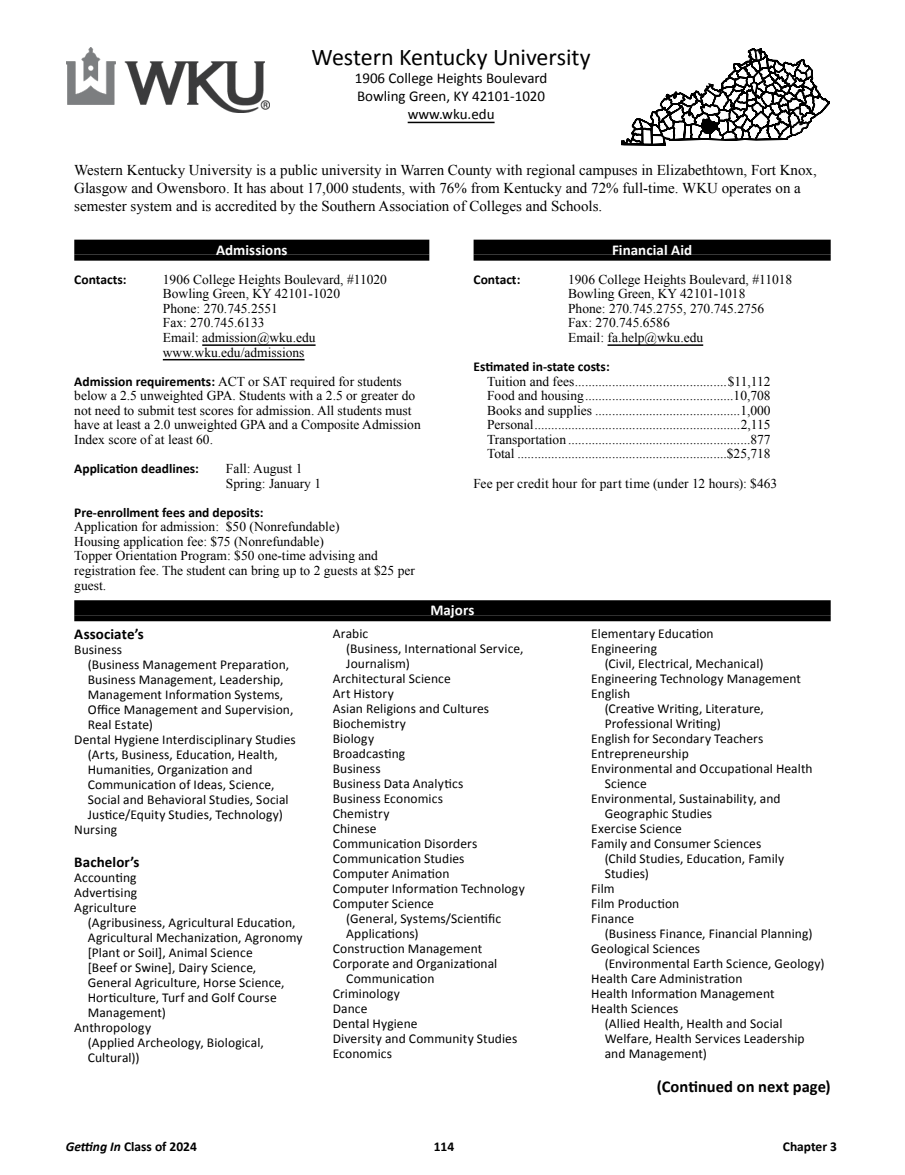
<style>
.page{position:relative;width:905px;height:1175px;background:#fff}
.page>*{position:absolute;margin:0;border:0;box-sizing:border-box;transform-origin:0 0}
.t1{font:24px "Calibri";letter-spacing:-.01em;color:#000}
.t2{font:700 16.5px "Calibri";color:#000}
.t3{font:15px/18px "Times New Roman";color:#000}
.t4{font:15px/18px "Calibri";color:#000;text-align:center}
.t5{font:700 15px "Calibri";letter-spacing:.005em;color:#fff}
.t6{font:700 15px "Calibri";letter-spacing:.005em;color:#000}
.t7{font:13.5px/15px "Calibri";letter-spacing:.005em;color:#000}
.t8{font:13.5px/14.5px "Times New Roman";color:#000}
.t9{font:700 13.5px "Calibri";color:#000}
.s1{font-family:"Calibri";font-weight:700}
.s2{font-style:italic}
</style>
<div class="page">
<div style="left:74px;top:240px;width:355px;height:15px;background:#000"></div>
<div style="left:74px;top:255px;width:355px;height:6px;background:#000"></div>
<hr style="left:202px;top:344px;width:113px;height:2px;background:#000">
<hr style="left:163px;top:359px;width:141px;height:1px;background:#000">
<hr style="left:407px;top:122px;width:87px;height:1px;background:#000">
<div style="left:473px;top:240px;width:357px;height:15px;background:#000"></div>
<div style="left:473px;top:255px;width:357px;height:6px;background:#000"></div>
<hr style="left:607px;top:344px;width:96px;height:2px;background:#000">
<svg style="left:621px;top:49px;width:208px;height:96px"></svg>
<img style="left:67px;top:47px;width:202px;height:66px">
<div style="left:74px;top:600px;width:756px;height:15px;background:#000"></div>
<div style="left:74px;top:615px;width:756px;height:6px;background:#000"></div>
<h1 class="t1" style="left:311px;top:42px;width:281px">Western Kentucky University</h1>
<p class="t4" style="left:355px;top:69px;width:194px">1906 College Heights Boulevard<br>Bowling Green, KY 42101-1020 www.wku.edu</p>
<p class="t3" style="left:74px;top:161px;width:744px">Western Kentucky University is a public university in Warren County with regional campuses in Elizabethtown, Fort Knox,<br>Glasgow and Owensboro. It has about 17,000 students, with 76% from Kentucky and 72% full-time. WKU operates on a semester system and is accredited by the Southern Association of Colleges and Schools.</p>
<p class="t5" style="left:216px;top:240px;width:73px">Admissions</p>
<p class="t9" style="left:74px;top:271px;width:54px">Contacts:</p>
<p class="t8" style="left:163px;top:272px;width:226px">1906 College Heights Boulevard, #11020<br>Bowling Green, KY 42101-1020<br>Phone: 270.745.2551<br>Fax: 270.745.6133<br>Email: admission@wku.edu www.wku.edu/admissions</p>
<p class="t8" style="left:74px;top:374px;width:348px"><span class="s1">Admission requirements:</span> ACT or SAT required for students below a 2.5 unweighted GPA. Students with a 2.5 or greater do not need to submit test scores for admission. All students must have at least a 2.0 unweighted GPA and a Composite Admission Index score of at least 60.</p>
<p class="t9" style="left:74px;top:460px;width:126px">Application deadlines:</p>
<p class="t8" style="left:226px;top:461px;width:97px">Fall: August 1<br>Spring: January 1</p>
<p class="t9" style="left:74px;top:504px;width:191px">Pre-enrollment fees and deposits:</p>
<p class="t8" style="left:74px;top:519px;width:342px">Application for admission: $50 (Nonrefundable)<br>Housing application fee: $75 (Nonrefundable)<br>Topper Orientation Program: $50 one-time advising and registration fee. The student can bring up to 2 guests at $25 per guest.</p>
<p class="t5" style="left:612px;top:240px;width:82px">Financial Aid</p>
<p class="t9" style="left:473px;top:271px;width:48px">Contact:</p>
<p class="t8" style="left:568px;top:272px;width:226px">1906 College Heights Boulevard, #11018<br>Bowling Green, KY 42101-1018<br>Phone: 270.745.2755, 270.745.2756<br>Fax: 270.745.6586<br>Email: fa.help@wku.edu</p>
<p class="t9" style="left:473px;top:358px;width:138px">Estimated in-state costs:</p>
<p class="t8" style="left:487px;top:374px;width:285px;text-align:justify">Tuition and fees.............................................$11,112<br>Food and housing............................................10,708<br>Books and supplies ...........................................1,000<br>Personal.............................................................2,115<br>Transportation ......................................................877<br>Total ..............................................................$25,718</p>
<p class="t8" style="left:473px;top:475px;width:305px">Fee per credit hour for part time (under 12 hours): $463</p>
<p class="t5" style="left:430px;top:601px;width:46px">Majors</p>
<p class="t6" style="left:74px;top:625px;width:71px">Associate’s</p>
<p class="t7" style="left:74px;top:641px;width:49px">Business</p>
<p class="t7" style="left:88px;top:656px;width:203px">(Business Management Preparation,</p>
<p class="t7" style="left:88px;top:671px;width:197px">Business Management, Leadership,</p>
<p class="t7" style="left:88px;top:686px;width:197px">Management Information Systems,</p>
<p class="t7" style="left:88px;top:701px;width:207px">Office Management and Supervision,</p>
<p class="t7" style="left:88px;top:716px;width:67px">Real Estate)</p>
<p class="t7" style="left:74px;top:731px;width:223px">Dental Hygiene Interdisciplinary Studies</p>
<p class="t7" style="left:88px;top:746px;width:192px">(Arts, Business, Education, Health,</p>
<p class="t7" style="left:88px;top:761px;width:166px">Humanities, Organization and</p>
<p class="t7" style="left:88px;top:776px;width:188px">Communication of Ideas, Science,</p>
<p class="t7" style="left:88px;top:791px;width:202px">Social and Behavioral Studies, Social</p>
<p class="t7" style="left:88px;top:806px;width:197px">Justice/Equity Studies, Technology)</p>
<p class="t7" style="left:74px;top:821px;width:44px">Nursing</p>
<p class="t6" style="left:74px;top:853px;width:67px">Bachelor’s</p>
<p class="t7" style="left:74px;top:869px;width:64px">Accounting</p>
<p class="t7" style="left:74px;top:884px;width:65px">Advertising</p>
<p class="t7" style="left:74px;top:899px;width:64px">Agriculture</p>
<p class="t7" style="left:88px;top:914px;width:209px">(Agribusiness, Agricultural Education,</p>
<p class="t7" style="left:88px;top:929px;width:216px">Agricultural Mechanization, Agronomy</p>
<p class="t7" style="left:88px;top:944px;width:166px">[Plant or Soil], Animal Science</p>
<p class="t7" style="left:88px;top:959px;width:170px">[Beef or Swine], Dairy Science,</p>
<p class="t7" style="left:88px;top:974px;width:198px">General Agriculture, Horse Science,</p>
<p class="t7" style="left:88px;top:989px;width:190px">Horticulture, Turf and Golf Course</p>
<p class="t7" style="left:88px;top:1004px;width:80px">Management)</p>
<p class="t7" style="left:74px;top:1019px;width:78px">Anthropology</p>
<p class="t7" style="left:88px;top:1034px;width:178px">(Applied Archeology, Biological,</p>
<p class="t7" style="left:88px;top:1049px;width:53px">Cultural))</p>
<p class="t7" style="left:333px;top:625px;width:37px">Arabic</p>
<p class="t7" style="left:346px;top:640px;width:179px">(Business, International Service,</p>
<p class="t7" style="left:346px;top:655px;width:65px">Journalism)</p>
<p class="t7" style="left:333px;top:670px;width:119px">Architectural Science</p>
<p class="t7" style="left:333px;top:685px;width:63px">Art History</p>
<p class="t7" style="left:333px;top:700px;width:158px">Asian Religions and Cultures</p>
<p class="t7" style="left:333px;top:715px;width:75px">Biochemistry</p>
<p class="t7" style="left:333px;top:730px;width:43px">Biology</p>
<p class="t7" style="left:333px;top:745px;width:74px">Broadcasting</p>
<p class="t7" style="left:333px;top:760px;width:49px">Business</p>
<p class="t7" style="left:333px;top:775px;width:132px">Business Data Analytics</p>
<p class="t7" style="left:333px;top:790px;width:112px">Business Economics</p>
<p class="t7" style="left:333px;top:805px;width:58px">Chemistry</p>
<p class="t7" style="left:333px;top:820px;width:45px">Chinese</p>
<p class="t7" style="left:333px;top:835px;width:146px">Communication Disorders</p>
<p class="t7" style="left:333px;top:850px;width:133px">Communication Studies</p>
<p class="t7" style="left:333px;top:865px;width:118px">Computer Animation</p>
<p class="t7" style="left:333px;top:880px;width:193px">Computer Information Technology</p>
<p class="t7" style="left:333px;top:895px;width:103px">Computer Science</p>
<p class="t7" style="left:346px;top:910px;width:156px">(General, Systems/Scientific</p>
<p class="t7" style="left:346px;top:925px;width:74px">Applications)</p>
<p class="t7" style="left:333px;top:940px;width:151px">Construction Management</p>
<p class="t7" style="left:333px;top:955px;width:166px">Corporate and Organizational</p>
<p class="t7" style="left:346px;top:970px;width:90px">Communication</p>
<p class="t7" style="left:333px;top:985px;width:69px">Criminology</p>
<p class="t7" style="left:333px;top:1000px;width:36px">Dance</p>
<p class="t7" style="left:333px;top:1015px;width:86px">Dental Hygiene</p>
<p class="t7" style="left:333px;top:1030px;width:186px">Diversity and Community Studies</p>
<p class="t7" style="left:333px;top:1045px;width:61px">Economics</p>
<p class="t7" style="left:591px;top:625px;width:124px">Elementary Education<br>Engineering</p>
<p class="t7" style="left:604px;top:655px;width:160px">(Civil, Electrical, Mechanical)</p>
<p class="t7" style="left:591px;top:670px;width:211px">Engineering Technology Management</p>
<p class="t7" style="left:591px;top:685px;width:40px">English</p>
<p class="t7" style="left:604px;top:700px;width:161px">(Creative Writing, Literature,</p>
<p class="t7" style="left:604px;top:715px;width:118px">Professional Writing)</p>
<p class="t7" style="left:591px;top:730px;width:174px">English for Secondary Teachers</p>
<p class="t7" style="left:591px;top:745px;width:99px">Entrepreneurship</p>
<p class="t7" style="left:591px;top:760px;width:223px">Environmental and Occupational Health</p>
<p class="t7" style="left:604px;top:775px;width:44px">Science</p>
<p class="t7" style="left:591px;top:790px;width:191px">Environmental, Sustainability, and</p>
<p class="t7" style="left:604px;top:805px;width:109px">Geographic Studies</p>
<p class="t7" style="left:591px;top:820px;width:92px">Exercise Science</p>
<p class="t7" style="left:591px;top:835px;width:171px">Family and Consumer Sciences</p>
<p class="t7" style="left:604px;top:850px;width:181px">(Child Studies, Education, Family</p>
<p class="t7" style="left:604px;top:865px;width:46px">Studies)</p>
<p class="t7" style="left:591px;top:880px;width:25px">Film</p>
<p class="t7" style="left:591px;top:895px;width:90px">Film Production</p>
<p class="t7" style="left:591px;top:910px;width:44px">Finance</p>
<p class="t7" style="left:604px;top:925px;width:209px">(Business Finance, Financial Planning)</p>
<p class="t7" style="left:591px;top:940px;width:110px">Geological Sciences</p>
<p class="t7" style="left:604px;top:955px;width:221px">(Environmental Earth Science, Geology)</p>
<p class="t7" style="left:591px;top:970px;width:153px">Health Care Administration</p>
<p class="t7" style="left:591px;top:985px;width:185px">Health Information Management</p>
<p class="t7" style="left:591px;top:1000px;width:89px">Health Sciences</p>
<p class="t7" style="left:604px;top:1015px;width:179px">(Allied Health, Health and Social</p>
<p class="t7" style="left:604px;top:1030px;width:201px">Welfare, Health Services Leadership</p>
<p class="t7" style="left:604px;top:1045px;width:104px">and Management)</p>
<p class="t2" style="left:657px;top:1076px;width:175px">(Continued on next page)</p>
<p class="t9" style="left:66px;top:1138px;width:133px"><span class="s2">Getting In</span> Class of 2024</p>
<p class="t9" style="left:433px;top:1138px;width:22px">114</p>
<p class="t9" style="left:782px;top:1138px;width:56px">Chapter 3</p>
</div>
